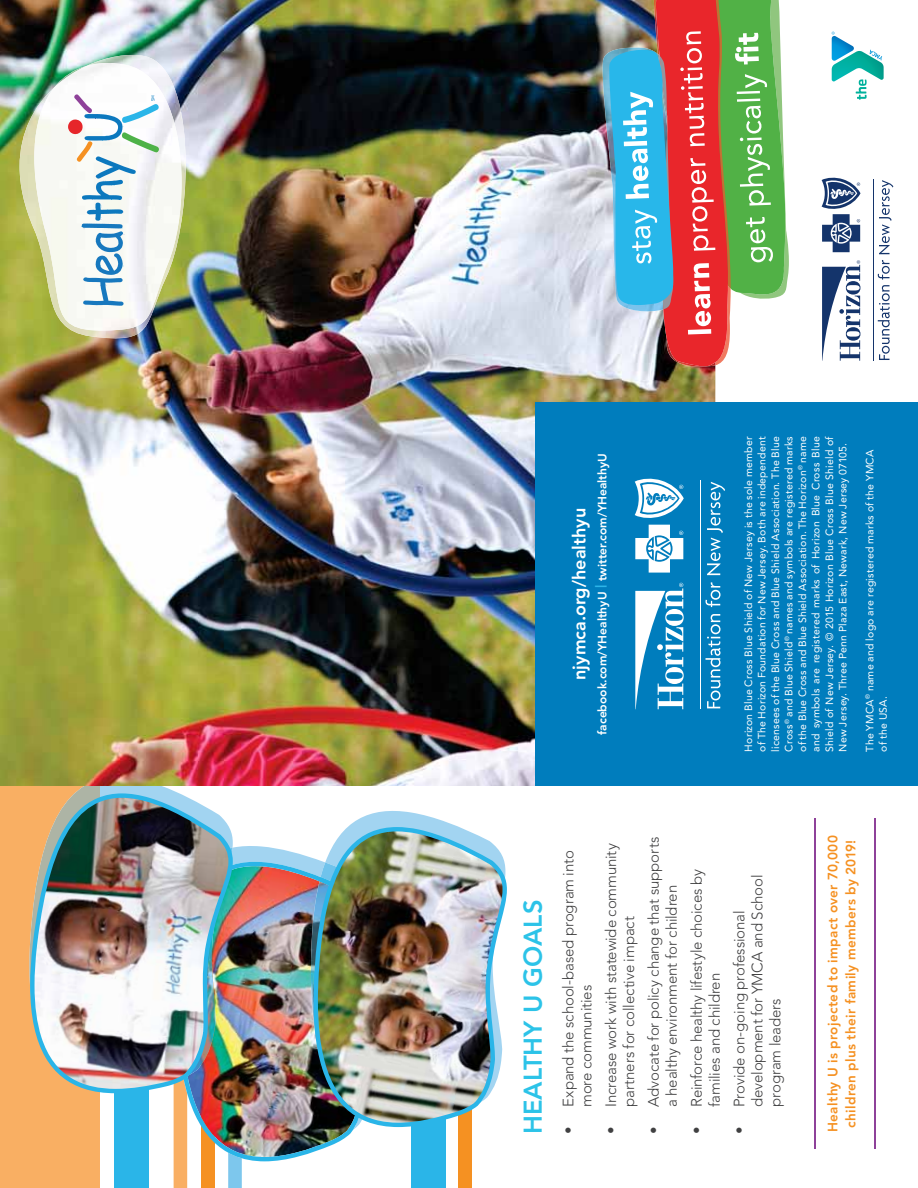
<style>
.page{position:relative;width:918px;height:1188px;background:#fff}
.page>*{position:absolute;margin:0;border:0;box-sizing:border-box;transform-origin:0 0}
.t1{font:800 25.5px "Avenir";color:#2cc3e8}
.t2{font:800 18px "Avenir";color:#fff}
.t3{font:300 15px/18px "Avenir";letter-spacing:-.01em;color:#404041}
.t4{font:800 13.5px/18px "Avenir";letter-spacing:.025em;color:#f59122;text-align:center}
.t5{font:800 12px "Avenir";color:#fff}
.t6{font:10.5px/13.5px "Avenir";letter-spacing:.02em;color:#fff;text-align:justify}
.s1{font-size:15px;color:#2db5e8}
</style>
<div class="page">
<svg style="left:822px;top:260px;width:38px;height:101px"></svg>
<svg style="left:822px;top:178px;width:39px;height:74px"></svg>
<hr style="left:874px;top:179px;width:1px;height:182px;background:#14346b">
<svg style="left:878px;top:260px;width:12px;height:100px"></svg>
<svg style="left:879px;top:180px;width:14px;height:74px"></svg>
<div style="left:458px;top:1066px;width:14px;height:122px;background:#f59122"></div>
<div style="left:411px;top:1018px;width:35px;height:170px;background:#2ab5e8"></div>
<div style="left:114px;top:822px;width:34px;height:366px;background:#2ab5e8"></div>
<div style="left:0;top:786px;width:100px;height:402px;background:#f9af63"></div>
<img style="left:32px;top:786px;width:146px;height:317px">
<img style="left:30px;top:793px;width:203px;height:300px">
<img style="left:0;top:0;width:715px;height:786px">
<div style="left:536px;top:402px;width:382px;height:384px;background:#007dbd"></div>
<svg style="left:832px;top:32px;width:52px;height:68px"></svg>
<svg style="left:635px;top:525px;width:48px;height:48px"></svg>
<svg style="left:635px;top:583px;width:49px;height:126px"></svg>
<svg style="left:635px;top:479px;width:49px;height:39px"></svg>
<hr style="left:700px;top:481px;width:1px;height:228px;background:#fff">
<svg style="left:706px;top:614px;width:15px;height:94px"></svg>
<svg style="left:706px;top:582px;width:15px;height:25px"></svg>
<svg style="left:707px;top:482px;width:18px;height:93px"></svg>
<img style="left:603px;top:46px;width:5px;height:267px">
<svg style="left:608px;top:0;width:181px;height:367px"></svg>
<img style="left:20px;top:53px;width:166px;height:287px">
<img style="left:34px;top:63px;width:148px;height:269px">
<img style="left:34px;top:63px;width:75px;height:145px">
<img style="left:55px;top:66px;width:32px;height:21px">
<svg style="left:68px;top:94px;width:91px;height:212px"></svg>
<hr style="left:814px;top:819px;width:2px;height:330px;background:#8e4199">
<hr style="left:875px;top:819px;width:1px;height:330px;background:#8e4199">
<svg style="left:355px;top:811px;width:88px;height:10px"></svg>
<img style="left:172px;top:846px;width:160px;height:342px">
<img style="left:316px;top:821px;width:143px;height:324px">
<img style="left:314px;top:827px;width:193px;height:300px">
<p class="t5" style="left:598px;top:735px;width:283px;rotate:-90deg">facebook.com/YHealthyU <span class="s1">|</span> twitter.com/YHealthyU</p>
<h2 class="t2" style="left:572px;top:680px;width:173px;rotate:-90deg">njymca.org/healthyu</h2>
<p class="t6" style="left:743px;top:752px;width:317px;rotate:-90deg">Horizon Blue Cross Blue Shield of New Jersey is the sole member of The Horizon Foundation for New Jersey. Both are independent licensees of the Blue Cross and Blue Shield Association. The Blue Cross<sup>®</sup> and Blue Shield<sup>®</sup> names and symbols are registered marks of the Blue Cross and Blue Shield Association. The Horizon<sup>®</sup> name and symbols are registered marks of Horizon Blue Cross Blue Shield of New Jersey. © 2015 Horizon Blue Cross Blue Shield of New Jersey. Three Penn Plaza East, Newark, New Jersey 07105.</p>
<p class="t6" style="left:864px;top:752px;width:304px;rotate:-90deg">The YMCA<sup>®</sup> name and logo are registered marks of the YMCA of the USA.</p>
<h1 class="t1" style="left:523px;top:1134px;width:236px;rotate:-90deg">HEALTHY U GOALS</h1>
<h3 class="t3" style="left:560px;top:1107px;width:258px;text-indent:-27px;rotate:-90deg">• Expand the school-based program into more communities</h3>
<h3 class="t3" style="left:603px;top:1107px;width:265px;text-indent:-27px;rotate:-90deg">• Increase work with statewide community partners for collective impact</h3>
<h3 class="t3" style="left:646px;top:1107px;width:272px;text-indent:-27px;rotate:-90deg">• Advocate for policy change that supports a healthy environment for children</h3>
<h3 class="t3" style="left:689px;top:1107px;width:239px;text-indent:-27px;rotate:-90deg">• Reinforce healthy lifestyle choices by families and children</h3>
<h3 class="t3" style="left:731px;top:1107px;width:234px;text-indent:-27px;rotate:-90deg">• Provide on-going professional development for YMCA and School program leaders</h3>
<p class="t4" style="left:825px;top:1132px;width:298px;rotate:-90deg">Healthy U is projected to impact over 70,000 children plus their family members by 2019!</p>
</div>
